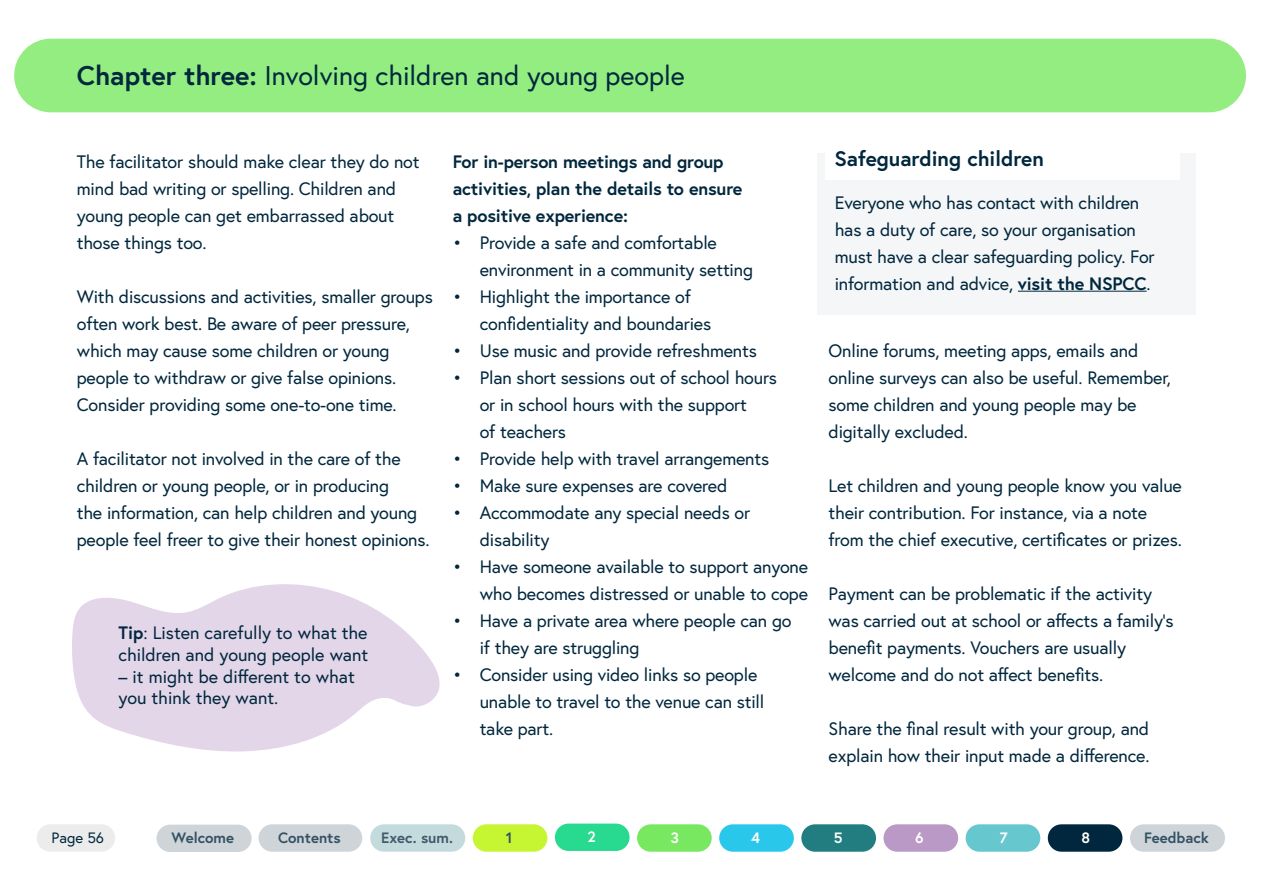
<style>
.page{position:relative;width:1263px;height:893px;background:#fff}
.page>*{position:absolute;margin:0;border:0;box-sizing:border-box;transform-origin:0 0}
.t1{font:27px "Europa";color:#00273d}
.t2{font:700 21px "Europa";color:#00273d}
.t3{font:18px/27px "Europa";letter-spacing:-.01em;color:#00273d}
.t4{font:700 18px/27px "Europa";letter-spacing:-.01em;color:#00273d}
.t5{font:700 15px "Europa";color:#335264}
.t6{font:700 15px "Europa";color:#41576a}
.t7{font:700 15px "Europa";color:#fff}
.t8{font:15px "Europa";color:#00273d}
.s1{font-weight:700}
</style>
<div class="page">
<div style="left:14px;top:39px;width:1232px;height:73px;background:#93ed81;border-radius:37px"></div>
<svg style="left:72px;top:584px;width:368px;height:168px;fill:#e3d6e9"></svg>
<div style="left:817px;top:153px;width:378px;height:162px;background:#f5f6f7"></div>
<hr style="left:1018px;top:291px;width:128px;height:1px;background:#00273d">
<div style="left:825px;top:142px;width:355px;height:37px;background:#fff"></div>
<div style="left:37px;top:824px;width:78px;height:28px;background:#ececec;border-radius:14px"></div>
<div style="left:157px;top:825px;width:95px;height:27px;background:#ced4d8;border-radius:14px"></div>
<div style="left:259px;top:824px;width:103px;height:28px;background:#ced4d8;border-radius:14px"></div>
<div style="left:370px;top:824px;width:95px;height:28px;background:#c4dbde;border-radius:14px"></div>
<div style="left:473px;top:824px;width:74px;height:28px;background:#c6f632;border-radius:14px"></div>
<div style="left:555px;top:824px;width:74px;height:27px;background:#28da8f;border-radius:14px"></div>
<div style="left:637px;top:824px;width:75px;height:28px;background:#78e861;border-radius:14px"></div>
<div style="left:719px;top:824px;width:75px;height:28px;background:#29c8ea;border-radius:14px"></div>
<div style="left:801px;top:824px;width:75px;height:28px;background:#217d80;border-radius:14px"></div>
<div style="left:883px;top:824px;width:75px;height:28px;background:#ba99c7;border-radius:14px"></div>
<div style="left:966px;top:824px;width:74px;height:28px;background:#66c7cf;border-radius:14px"></div>
<div style="left:1048px;top:824px;width:74px;height:28px;background:#00273d;border-radius:14px"></div>
<div style="left:1130px;top:824px;width:95px;height:28px;background:#ced4d8;border-radius:14px"></div>
<h1 class="t1" style="left:77px;top:58px;width:609px"><span class="s1">Chapter three:</span> Involving children and young people</h1>
<p class="t3" style="left:77px;top:148px;width:344px">The facilitator should make clear they do not mind bad writing or spelling. Children and young people can get embarrassed about those things too.</p>
<p class="t3" style="left:77px;top:283px;width:358px">With discussions and activities, smaller groups often work best. Be aware of peer pressure, which may cause some children or young people to withdraw or give false opinions.<br>Consider providing some one-to-one time.</p>
<p class="t3" style="left:77px;top:445px;width:354px">A facilitator not involved in the care of the children or young people, or in producing<br>the information, can help children and young people feel freer to give their honest opinions.</p>
<p class="t3" style="left:118px;top:622px;width:251px;line-height:21.6px"><span class="s1">Tip</span>: Listen carefully to what the children and young people want</p>
<p class="t3" style="left:118px;top:665px;width:238px;line-height:21.6px">– it might be different to what you think they want.</p>
<p class="t4" style="left:453px;top:148px;width:291px">For in-person meetings and group activities, plan the details to ensure a positive experience:</p>
<p class="t3" style="left:480px;top:229px;width:275px;text-indent:-27px">• Provide a safe and comfortable environment in a community setting</p>
<p class="t3" style="left:480px;top:283px;width:233px;text-indent:-27px">• Highlight the importance of confidentiality and boundaries</p>
<p class="t3" style="left:453px;top:337px;width:306px">• Use music and provide refreshments</p>
<p class="t3" style="left:480px;top:364px;width:299px;text-indent:-27px">• Plan short sessions out of school hours or in school hours with the support<br>of teachers</p>
<p class="t3" style="left:453px;top:445px;width:318px">• Provide help with travel arrangements</p>
<p class="t3" style="left:453px;top:472px;width:276px">• Make sure expenses are covered</p>
<p class="t3" style="left:480px;top:499px;width:272px;text-indent:-27px">• Accommodate any special needs or disability</p>
<p class="t3" style="left:453px;top:553px;width:357px;text-align:right">• Have someone available to support anyone who becomes distressed or unable to cope</p>
<p class="t3" style="left:480px;top:607px;width:313px;text-indent:-27px">• Have a private area where people can go if they are struggling</p>
<p class="t3" style="left:480px;top:661px;width:286px;text-indent:-27px">• Consider using video links so people unable to travel to the venue can still take part.</p>
<p class="t2" style="left:834px;top:144px;width:211px">Safeguarding children</p>
<p class="t3" style="left:835px;top:189px;width:321px">Everyone who has contact with children has a duty of care, so your organisation must have a clear safeguarding policy. For information and advice, <span class="s1">visit the NSPCC</span>.</p>
<p class="t3" style="left:828px;top:337px;width:344px">Online forums, meeting apps, emails and online surveys can also be useful. Remember, some children and young people may be digitally excluded.</p>
<p class="t3" style="left:828px;top:472px;width:355px">Let children and young people know you value their contribution. For instance, via a note from the chief executive, certificates or prizes.</p>
<p class="t3" style="left:828px;top:580px;width:346px">Payment can be problematic if the activity was carried out at school or affects a family’s benefit payments. Vouchers are usually welcome and do not affect benefits.</p>
<p class="t3" style="left:828px;top:715px;width:322px">Share the final result with your group, and explain how their input made a difference.</p>
<p class="t8" style="left:51px;top:828px;width:54px">Page 56</p>
<p class="t5" style="left:172px;top:827px;width:64px">Welcome</p>
<p class="t5" style="left:278px;top:827px;width:64px">Contents</p>
<p class="t6" style="left:381px;top:827px;width:73px">Exec. sum.</p>
<p class="t5" style="left:506px;top:827px;width:8px">1</p>
<p class="t7" style="left:587px;top:826px;width:10px">2</p>
<p class="t7" style="left:670px;top:827px;width:10px">3</p>
<p class="t7" style="left:751px;top:827px;width:10px">4</p>
<p class="t7" style="left:834px;top:827px;width:10px">5</p>
<p class="t7" style="left:915px;top:827px;width:10px">6</p>
<p class="t7" style="left:1000px;top:827px;width:9px">7</p>
<p class="t7" style="left:1081px;top:827px;width:10px">8</p>
<p class="t5" style="left:1144px;top:827px;width:66px">Feedback</p>
</div>
